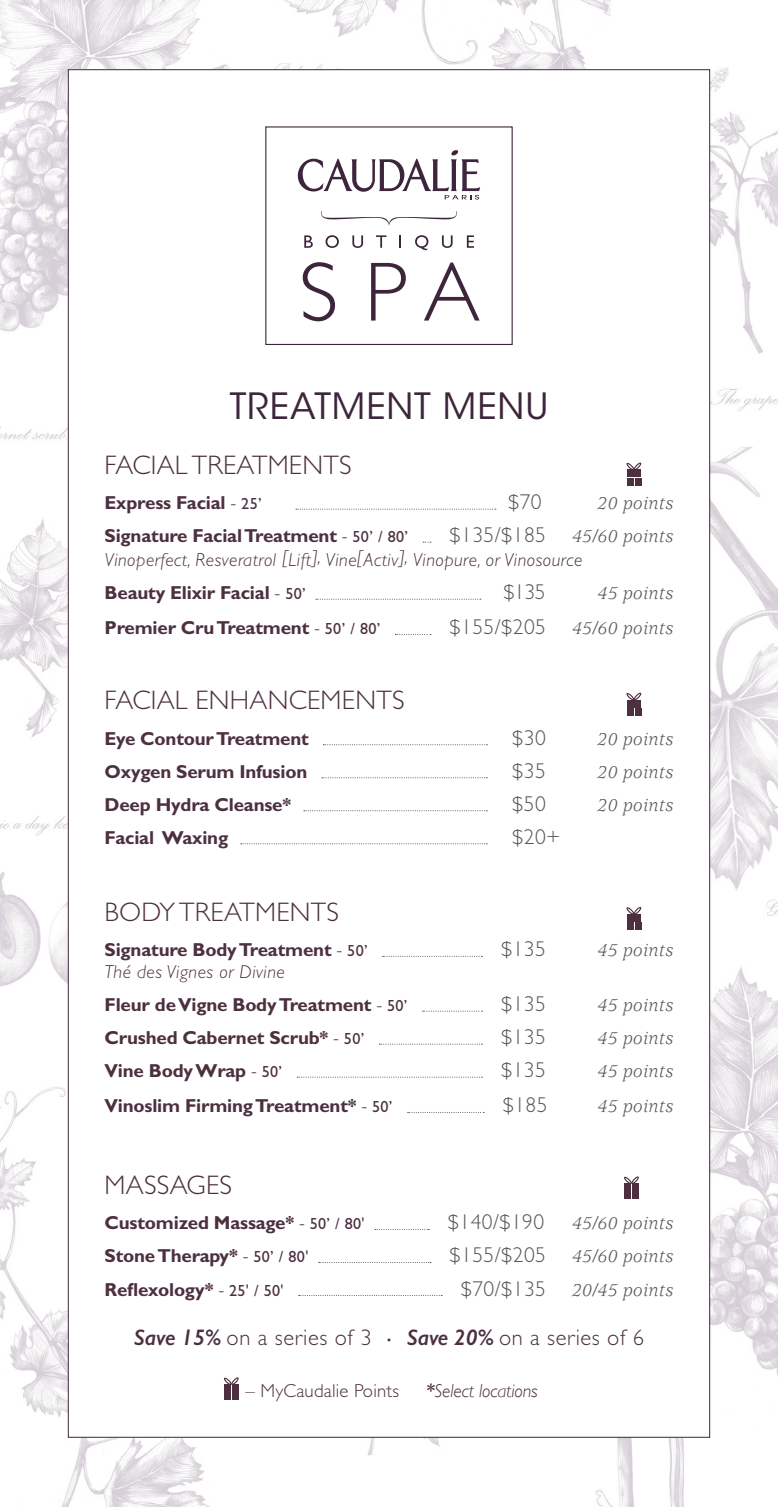
<style>
.page{position:relative;width:778px;height:1507px;background:#fff}
.page>*{position:absolute;margin:0;border:0;box-sizing:border-box;transform-origin:0 0}
.Spa_list{font:36px "ITC Avant Garde Std";letter-spacing:.025em;color:#3d263b}
.Style_de_paragraphe{font:300 26.78px "Gill Sans Std";letter-spacing:.01em;color:#4c3040}
.Style_de_paragraphe-2{font:300 22.5px "Gill Sans Std";letter-spacing:.025em;color:#4c3040}
.Style_de_paragraphe-3{font:300 21.6px "Gill Sans Std";letter-spacing:.02em;color:#57585a}
.Style_de_paragraphe-4{font:700 18.9px "Gill Sans Std";letter-spacing:-.01em;color:#4c3040}
.Style_de_paragraphe-5{font:italic 18.9px "Usherwood LT";letter-spacing:.02em;color:#57585a}
.Style_de_paragraphe-6{font:italic 300 18.9px "Gill Sans Std";letter-spacing:.025em;color:#4c3040}
.Style_de_paragraphe-7{font:300 18.9px "Gill Sans Std";letter-spacing:.01em;color:#4c3040}
.Style_de_paragraphe-8{font:italic 300 18.9px "Gill Sans";letter-spacing:-.01em;color:#4c3040}
.s1{font-weight:300}
.s2{font-weight:400;font-size:16.2px}
.s3{font-family:"Gill Sans Std";font-weight:300;font-style:normal;font-size:21.6px}
.s4{font-family:"Gill Sans";font-weight:600;font-style:italic}
.s5{font-weight:600}
</style>
<div class="page">
<img style="left:0;top:0;width:246px;height:1507px">
<img style="left:217px;top:1437px;width:337px;height:18px">
<img style="left:249px;top:0;width:362px;height:70px">
<img style="left:579px;top:64px;width:199px;height:1443px">
<div style="left:68px;top:70px;width:641px;height:1367px;background:#fff"></div>
<svg style="left:320px;top:211px;width:138px;height:15px"></svg>
<svg style="left:298px;top:150px;width:182px;height:50px"></svg>
<svg style="left:304px;top:235px;width:9px;height:13px"></svg>
<svg style="left:325px;top:235px;width:14px;height:13px"></svg>
<svg style="left:352px;top:235px;width:11px;height:13px"></svg>
<svg style="left:376px;top:235px;width:10px;height:13px"></svg>
<svg style="left:399px;top:235px;width:2px;height:13px"></svg>
<svg style="left:415px;top:235px;width:13px;height:15px"></svg>
<svg style="left:442px;top:235px;width:10px;height:13px"></svg>
<svg style="left:467px;top:235px;width:7px;height:13px"></svg>
<svg style="left:303px;top:262px;width:32px;height:59px"></svg>
<svg style="left:371px;top:263px;width:35px;height:57px"></svg>
<svg style="left:424px;top:262px;width:55px;height:58px"></svg>
<svg style="left:296px;top:509px;width:200px;height:1px"></svg>
<svg style="left:316px;top:599px;width:165px;height:1px"></svg>
<svg style="left:395px;top:634px;width:36px;height:1px"></svg>
<svg style="left:323px;top:744px;width:164px;height:1px"></svg>
<svg style="left:322px;top:777px;width:165px;height:1px"></svg>
<svg style="left:304px;top:810px;width:183px;height:1px"></svg>
<svg style="left:241px;top:843px;width:246px;height:1px"></svg>
<svg style="left:382px;top:956px;width:100px;height:1px"></svg>
<svg style="left:422px;top:1010px;width:60px;height:1px"></svg>
<svg style="left:379px;top:1043px;width:103px;height:1px"></svg>
<svg style="left:297px;top:1076px;width:185px;height:1px"></svg>
<svg style="left:407px;top:1112px;width:77px;height:1px"></svg>
<svg style="left:375px;top:1229px;width:54px;height:1px"></svg>
<svg style="left:319px;top:1262px;width:112px;height:1px"></svg>
<svg style="left:298px;top:1295px;width:144px;height:1px"></svg>
<svg style="left:224px;top:1377px;width:15px;height:8px"></svg>
<div style="left:224px;top:1384px;width:7px;height:7px;background:#4c3040"></div>
<div style="left:232px;top:1384px;width:7px;height:7px;background:#4c3040"></div>
<div style="left:224px;top:1392px;width:7px;height:8px;background:#4c3040"></div>
<div style="left:232px;top:1392px;width:7px;height:8px;background:#4c3040"></div>
<svg style="left:624px;top:1176px;width:15px;height:8px"></svg>
<div style="left:624px;top:1183px;width:7px;height:8px;background:#4c3040"></div>
<div style="left:632px;top:1183px;width:6px;height:8px;background:#4c3040"></div>
<div style="left:624px;top:1192px;width:7px;height:7px;background:#4c3040"></div>
<div style="left:632px;top:1192px;width:7px;height:7px;background:#4c3040"></div>
<svg style="left:626px;top:907px;width:15px;height:7px"></svg>
<div style="left:626px;top:914px;width:7px;height:7px;background:#4c3040"></div>
<div style="left:634px;top:914px;width:7px;height:7px;background:#4c3040"></div>
<div style="left:627px;top:922px;width:6px;height:7px;background:#4c3040"></div>
<div style="left:634px;top:922px;width:7px;height:7px;background:#4c3040"></div>
<svg style="left:626px;top:692px;width:15px;height:8px"></svg>
<div style="left:626px;top:700px;width:7px;height:7px;background:#4c3040"></div>
<div style="left:634px;top:700px;width:7px;height:7px;background:#4c3040"></div>
<div style="left:627px;top:708px;width:6px;height:7px;background:#4c3040"></div>
<div style="left:634px;top:708px;width:7px;height:7px;background:#4c3040"></div>
<svg style="left:626px;top:462px;width:15px;height:8px"></svg>
<div style="left:626px;top:470px;width:7px;height:7px;background:#4c3040"></div>
<div style="left:634px;top:470px;width:7px;height:7px;background:#4c3040"></div>
<div style="left:627px;top:478px;width:6px;height:7px;background:#4c3040"></div>
<div style="left:634px;top:478px;width:7px;height:7px;background:#4c3040"></div>
<p class="Spa_list" style="left:230px;top:384px;width:320px">TREATMENT MENU</p>
<p class="Style_de_paragraphe" style="left:104px;top:450px;width:249px">FACIAL TREATMENTS</p>
<p class="Style_de_paragraphe-4" style="left:104px;top:491px;width:159px">Express Facial <span class="s1">-</span> <span class="s2">25’</span></p>
<p class="Style_de_paragraphe-3" style="left:508px;top:490px;width:35px">$70</p>
<p class="Style_de_paragraphe-5" style="left:597px;top:493px;width:77px">20 points</p>
<p class="Style_de_paragraphe-4" style="left:104px;top:524px;width:305px">Signature Facial Treatment <span class="s1">-</span> <span class="s2">50’ / 80’</span></p>
<p class="Style_de_paragraphe-5" style="left:449px;top:526px;width:225px"><span class="s3">$135/$185</span> 45/60 points</p>
<p class="Style_de_paragraphe-6" style="left:104px;top:549px;width:479px">Vinoperfect, Resveratrol [Lift], Vine[Activ], Vinopure, or Vinosource</p>
<p class="Style_de_paragraphe-4" style="left:104px;top:581px;width:203px">Beauty Elixir Facial <span class="s1">-</span> <span class="s2">50’</span></p>
<p class="Style_de_paragraphe-3" style="left:503px;top:580px;width:44px">$135</p>
<p class="Style_de_paragraphe-5" style="left:597px;top:583px;width:77px">45 points</p>
<p class="Style_de_paragraphe-4" style="left:104px;top:617px;width:277px">Premier Cru Treatment <span class="s1">-</span> <span class="s2">50’ / 80’</span></p>
<p class="Style_de_paragraphe-5" style="left:449px;top:618px;width:225px"><span class="s3">$155/$205</span> 45/60 points</p>
<p class="Style_de_paragraphe" style="left:104px;top:685px;width:301px">FACIAL ENHANCEMENTS</p>
<p class="Style_de_paragraphe-4" style="left:104px;top:727px;width:206px">Eye Contour Treatment</p>
<p class="Style_de_paragraphe-3" style="left:512px;top:725px;width:35px">$30</p>
<p class="Style_de_paragraphe-5" style="left:597px;top:729px;width:77px">20 points</p>
<p class="Style_de_paragraphe-4" style="left:104px;top:760px;width:204px">Oxygen Serum Infusion</p>
<p class="Style_de_paragraphe-3" style="left:512px;top:758px;width:35px">$35</p>
<p class="Style_de_paragraphe-5" style="left:597px;top:762px;width:77px">20 points</p>
<p class="Style_de_paragraphe-4" style="left:104px;top:793px;width:188px">Deep Hydra Cleanse*</p>
<p class="Style_de_paragraphe-3" style="left:512px;top:791px;width:35px">$50</p>
<p class="Style_de_paragraphe-5" style="left:597px;top:795px;width:77px">20 points</p>
<p class="Style_de_paragraphe-4" style="left:104px;top:826px;width:125px">Facial Waxing</p>
<p class="Style_de_paragraphe-3" style="left:512px;top:824px;width:50px">$20+</p>
<p class="Style_de_paragraphe" style="left:104px;top:897px;width:236px">BODY TREATMENTS</p>
<p class="Style_de_paragraphe-4" style="left:104px;top:939px;width:264px">Signature Body Treatment <span class="s1">-</span> <span class="s2">50’</span></p>
<p class="Style_de_paragraphe-3" style="left:501px;top:937px;width:46px">$135</p>
<p class="Style_de_paragraphe-5" style="left:597px;top:940px;width:77px">45 points</p>
<p class="Style_de_paragraphe-6" style="left:104px;top:961px;width:182px">Thé des Vignes or Divine</p>
<p class="Style_de_paragraphe-4" style="left:104px;top:993px;width:304px">Fleur de Vigne Body Treatment <span class="s1">-</span> <span class="s2">50’</span></p>
<p class="Style_de_paragraphe-3" style="left:501px;top:991px;width:46px">$135</p>
<p class="Style_de_paragraphe-5" style="left:597px;top:995px;width:77px">45 points</p>
<p class="Style_de_paragraphe-4" style="left:104px;top:1026px;width:261px">Crushed Cabernet Scrub* <span class="s1">-</span> <span class="s2">50’</span></p>
<p class="Style_de_paragraphe-3" style="left:501px;top:1024px;width:46px">$135</p>
<p class="Style_de_paragraphe-5" style="left:597px;top:1028px;width:77px">45 points</p>
<p class="Style_de_paragraphe-4" style="left:104px;top:1059px;width:179px">Vine Body Wrap <span class="s1">-</span> <span class="s2">50’</span></p>
<p class="Style_de_paragraphe-3" style="left:501px;top:1057px;width:46px">$135</p>
<p class="Style_de_paragraphe-5" style="left:597px;top:1061px;width:77px">45 points</p>
<p class="Style_de_paragraphe-4" style="left:104px;top:1095px;width:289px">Vinoslim Firming Treatment* <span class="s1">-</span> <span class="s2">50’</span></p>
<p class="Style_de_paragraphe-3" style="left:503px;top:1093px;width:46px">$185</p>
<p class="Style_de_paragraphe-5" style="left:597px;top:1096px;width:77px">45 points</p>
<p class="Style_de_paragraphe" style="left:104px;top:1170px;width:129px">MASSAGES</p>
<p class="Style_de_paragraphe-4" style="left:104px;top:1212px;width:262px">Customized Massage* <span class="s1">-</span> <span class="s2">50’ / 80'</span></p>
<p class="Style_de_paragraphe-3" style="left:448px;top:1210px;width:98px">$140/$190</p>
<p class="Style_de_paragraphe-5" style="left:572px;top:1213px;width:103px">45/60 points</p>
<p class="Style_de_paragraphe-4" style="left:104px;top:1245px;width:205px">Stone Therapy* <span class="s1">-</span> <span class="s2">50’ / 80'</span></p>
<p class="Style_de_paragraphe-5" style="left:449px;top:1246px;width:225px"><span class="s3">$155/$205</span> 45/60 points</p>
<p class="Style_de_paragraphe-4" style="left:104px;top:1278px;width:180px">Reflexology* <span class="s1">-</span> <span class="s2">25' / 50'</span></p>
<p class="Style_de_paragraphe-5" style="left:461px;top:1279px;width:214px"><span class="s3">$70/$135</span> 20/45 points</p>
<p class="Style_de_paragraphe-2" style="left:134px;top:1325px;width:511px"><span class="s4">Save 15%</span> on a series of 3 <sup>.</sup> <span class="s4">Save 20%</span> on a series of 6</p>
<p class="Style_de_paragraphe-7" style="left:245px;top:1379px;width:155px">– MyCaudalie Points</p>
<p class="Style_de_paragraphe-8" style="left:426px;top:1379px;width:113px"><span class="s5">*</span>Select locations</p>
</div>
